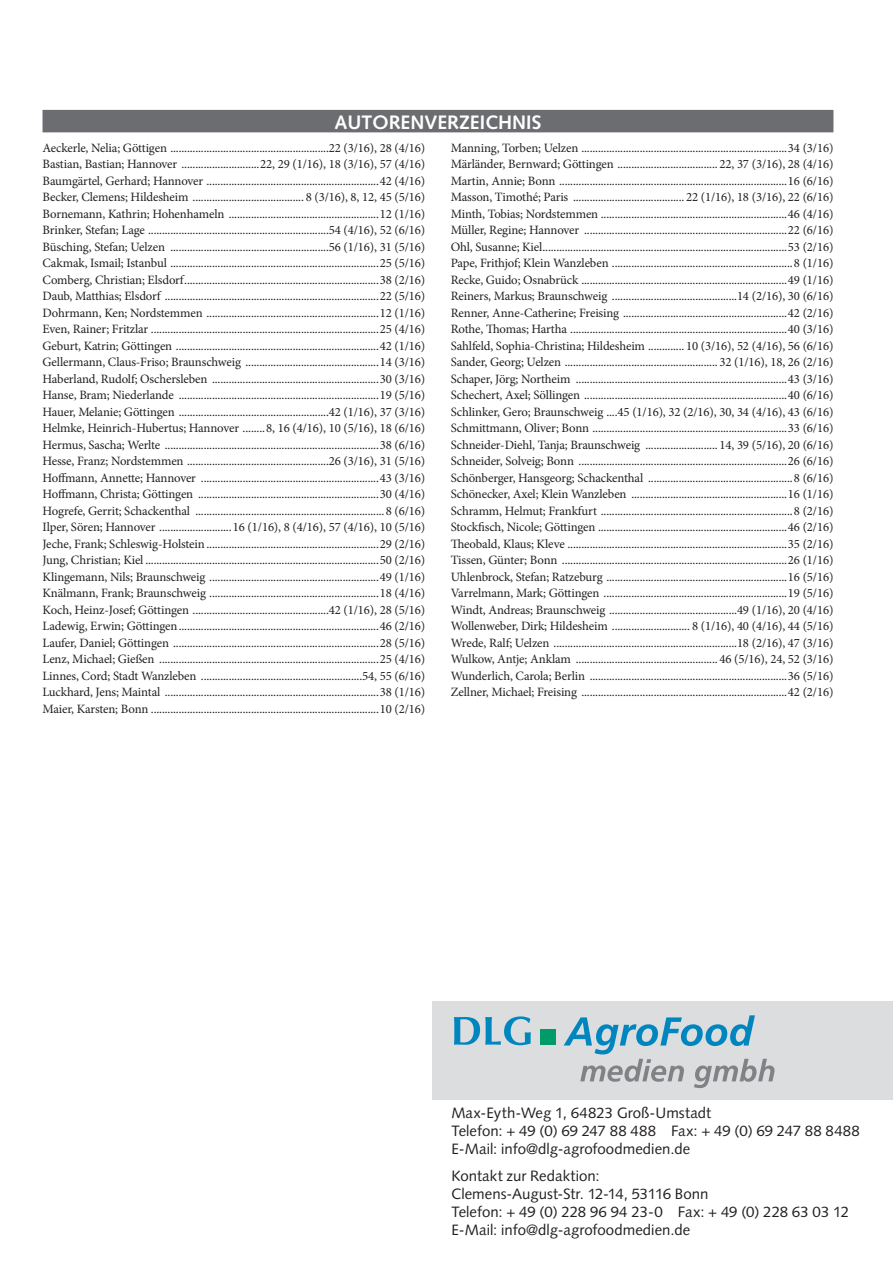
<style>
.page{position:relative;width:893px;height:1263px;background:#fff}
.page>*{position:absolute;margin:0;border:0;box-sizing:border-box;transform-origin:0 0}
.t1{font:700 19.5px "Syntax LT Std";color:#fff}
.t2{font:15px/18px "Syntax LT Std";color:#231f20}
.t3{font:12.75px/16.5px "Minion Pro";letter-spacing:-.01em;color:#231f20;text-align:justify}
</style>
<div class="page">
<div style="left:43px;top:110px;width:790px;height:22px;background:#6c6d70"></div>
<div style="left:433px;top:1001px;width:460px;height:98px;background:#dcdddf"></div>
<svg style="left:454px;top:1016px;width:77px;height:29px"></svg>
<div style="left:540px;top:1029px;width:16px;height:16px;background:#009b69"></div>
<svg style="left:564px;top:1015px;width:211px;height:73px"></svg>
<h1 class="t1" style="left:334px;top:111px;width:208px">AUTORENVERZEICHNIS</h1>
<p class="t3" style="left:43px;top:140px;width:384px">Aeckerle, Nelia; Göttigen .........................................................22 (3/16), 28 (4/16)<br>Bastian, Bastian; Hannover ............................22, 29 (1/16), 18 (3/16), 57 (4/16)<br>Baumgärtel, Gerhard; Hannover ..............................................................42 (4/16)<br>Becker, Clemens; Hildesheim ........................................ 8 (3/16), 8, 12, 45 (5/16)<br>Bornemann, Kathrin; Hohenhameln ......................................................12 (1/16)<br>Brinker, Stefan; Lage .................................................................54 (4/16), 52 (6/16)<br>Büsching, Stefan; Uelzen .........................................................56 (1/16), 31 (5/16)<br>Cakmak, Ismail; Istanbul ...........................................................................25 (5/16)<br>Comberg, Christian; Elsdorf......................................................................38 (2/16)<br>Daub, Matthias; Elsdorf .............................................................................22 (5/16)<br>Dohrmann, Ken; Nordstemmen ..............................................................12 (1/16)<br>Even, Rainer; Fritzlar ..................................................................................25 (4/16)<br>Geburt, Katrin; Göttingen .........................................................................42 (1/16)<br>Gellermann, Claus-Friso; Braunschweig ................................................14 (3/16)<br>Haberland, Rudolf; Oschersleben ............................................................30 (3/16)<br>Hanse, Bram; Niederlande ........................................................................19 (5/16)<br>Hauer, Melanie; Göttingen ......................................................42 (1/16), 37 (3/16)<br>Helmke, Heinrich-Hubertus; Hannover ........8, 16 (4/16), 10 (5/16), 18 (6/16)<br>Hermus, Sascha; Werlte .............................................................................38 (6/16)<br>Hesse, Franz; Nordstemmen ...................................................26 (3/16), 31 (5/16)<br>Hoffmann, Annette; Hannover ................................................................43 (3/16)<br>Hoffmann, Christa; Göttingen .................................................................30 (4/16)<br>Hogrefe, Gerrit; Schackenthal ....................................................................8 (6/16)<br>Ilper, Sören; Hannover ..........................16 (1/16), 8 (4/16), 57 (4/16), 10 (5/16)<br>Jeche, Frank; Schleswig-Holstein..............................................................29 (2/16)<br>Jung, Christian; Kiel ....................................................................................50 (2/16)<br>Klingemann, Nils; Braunschweig .............................................................49 (1/16)<br>Knälmann, Frank; Braunschweig .............................................................18 (4/16)<br>Koch, Heinz-Josef; Göttingen .................................................42 (1/16), 28 (5/16)<br>Ladewig, Erwin; Göttingen........................................................................46 (2/16)<br>Laufer, Daniel; Göttingen ..........................................................................28 (5/16)<br>Lenz, Michael; Gießen ...............................................................................25 (4/16)<br>Linnes, Cord; Stadt Wanzleben ..........................................................54, 55 (6/16)<br>Luckhard, Jens; Maintal .............................................................................38 (1/16)<br>Maier, Karsten; Bonn ..................................................................................10 (2/16)</p>
<p class="t3" style="left:451px;top:140px;width:384px">Manning, Torben; Uelzen ..........................................................................34 (3/16)<br>Märländer, Bernward; Göttingen .................................... 22, 37 (3/16), 28 (4/16)<br>Martin, Annie; Bonn ..................................................................................16 (6/16)<br>Masson, Timothé; Paris ........................................ 22 (1/16), 18 (3/16), 22 (6/16)<br>Minth, Tobias; Nordstemmen ...................................................................46 (4/16)<br>Müller, Regine; Hannover .........................................................................22 (6/16)<br>Ohl, Susanne; Kiel........................................................................................53 (2/16)<br>Pape, Frithjof; Klein Wanzleben .................................................................8 (1/16)<br>Recke, Guido; Osnabrück ..........................................................................49 (1/16)<br>Reiners, Markus; Braunschweig .............................................14 (2/16), 30 (6/16)<br>Renner, Anne-Catherine; Freising ...........................................................42 (2/16)<br>Rothe, Thomas; Hartha ..............................................................................40 (3/16)<br>Sahlfeld, Sophia-Christina; Hildesheim ............. 10 (3/16), 52 (4/16), 56 (6/16)<br>Sander, Georg; Uelzen ....................................................... 32 (1/16), 18, 26 (2/16)<br>Schaper, Jörg; Northeim ............................................................................43 (3/16)<br>Schechert, Axel; Söllingen .........................................................................40 (6/16)<br>Schlinker, Gero; Braunschweig ....45 (1/16), 32 (2/16), 30, 34 (4/16), 43 (6/16)<br>Schmittmann, Oliver; Bonn ......................................................................33 (6/16)<br>Schneider-Diehl, Tanja; Braunschweig .......................... 14, 39 (5/16), 20 (6/16)<br>Schneider, Solveig; Bonn ...........................................................................26 (6/16)<br>Schönberger, Hansgeorg; Schackenthal ....................................................8 (6/16)<br>Schönecker, Axel; Klein Wanzleben ........................................................16 (1/16)<br>Schramm, Helmut; Frankfurt .....................................................................8 (2/16)<br>Stockfisch, Nicole; Göttingen ....................................................................46 (2/16)<br>Theobald, Klaus; Kleve ...............................................................................35 (2/16)<br>Tissen, Günter; Bonn .................................................................................26 (1/16)<br>Uhlenbrock, Stefan; Ratzeburg .................................................................16 (5/16)<br>Varrelmann, Mark; Göttingen ..................................................................19 (5/16)<br>Windt, Andreas; Braunschweig ..............................................49 (1/16), 20 (4/16)<br>Wollenweber, Dirk; Hildesheim ............................ 8 (1/16), 40 (4/16), 44 (5/16)<br>Wrede, Ralf; Uelzen ..................................................................18 (2/16), 47 (3/16)<br>Wulkow, Antje; Anklam ................................................... 46 (5/16), 24, 52 (3/16)<br>Wunderlich, Carola; Berlin .......................................................................36 (5/16)<br>Zellner, Michael; Freising ..........................................................................42 (2/16)</p>
<p class="t2" style="left:451px;top:1104px;width:410px">Max-Eyth-Weg 1, 64823 Groß-Umstadt<br>Telefon: + 49 (0) 69 247 88 488 Fax: + 49 (0) 69 247 88 8488<br>E-Mail: info@dlg-agrofoodmedien.de</p>
<p class="t2" style="left:451px;top:1166px;width:399px">Kontakt zur Redaktion:<br>Clemens-August-Str. 12-14, 53116 Bonn<br>Telefon: + 49 (0) 228 96 94 23-0 Fax: + 49 (0) 228 63 03 12<br>E-Mail: info@dlg-agrofoodmedien.de</p>
</div>
